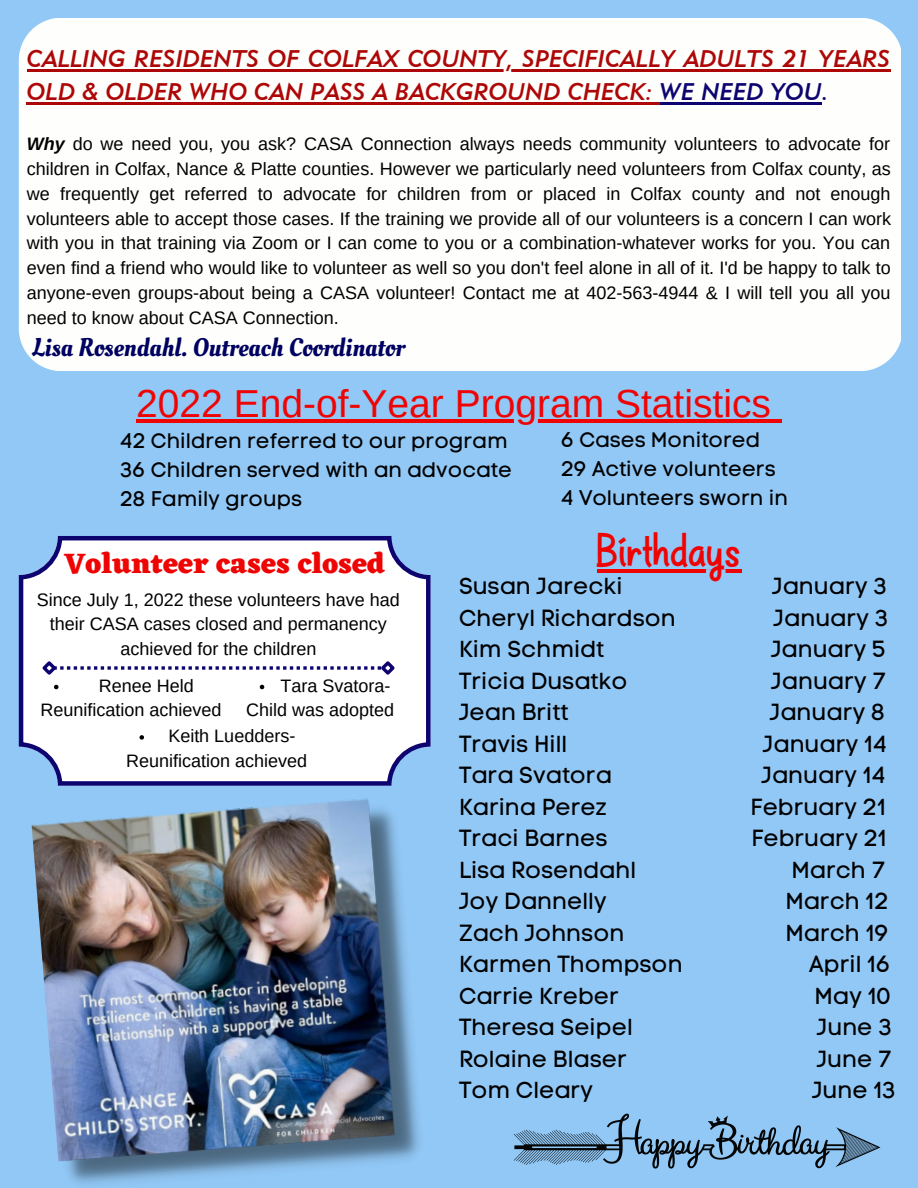
<style>
.page{position:relative;width:918px;height:1188px;background:#92c8f6}
.page>*{position:absolute;margin:0;border:0;box-sizing:border-box;transform-origin:0 0}
.t1{font:40.5px "Bill Jack";color:#ef0404}
.t2{font:39px "Arimo";color:#ef0404}
.t3{font:800 29.25px "Eczar";color:#ef0404}
.t4{font:25.5px "Oleo Script";color:#000060}
.t5{font:24px/32.7px "Geometric 415 BT Medium Italic A";color:#ad0707}
.t6{font:23.1px "Code Pro Normal LC";color:#000}
.t7{font:21px/29.2px "Code Pro Normal LC";color:#000}
.t8{font:18px/24.8px "Arimo";color:#000;text-align:justify}
.s1{color:#0d0470}
.s2{font-weight:700;font-style:italic}
</style>
<div class="page">
<svg style="left:19px;top:536px;width:412px;height:250px;background:#eaedf5"></svg>
<svg style="left:39px;top:658px;width:359px;height:20px;background:#e5e5f0"></svg>
<div style="left:19px;top:18px;width:882px;height:353px;background:#fefffc"></div>
<img style="left:32px;top:798px;width:387px;height:386px">
<svg style="left:514px;top:1114px;width:367px;height:55px"></svg>
<hr style="left:27px;top:69px;width:863px;height:3px;background:#ad0707">
<hr style="left:27px;top:102px;width:633px;height:2px;background:#ad0707">
<hr style="left:660px;top:102px;width:162px;height:2px;background:#0d0470">
<hr style="left:136px;top:419px;width:635px;height:3px;background:#ef0404">
<svg style="left:771px;top:419px;width:11px;height:3px"></svg>
<svg style="left:260px;top:685px;width:4px;height:4px"></svg>
<svg style="left:140px;top:735px;width:4px;height:5px"></svg>
<hr style="left:597px;top:570px;width:145px;height:3px;background:#ef0404">
<svg style="left:54px;top:685px;width:4px;height:4px"></svg>
<h3 class="t5" style="left:27px;top:42px;width:865px">CALLING RESIDENTS OF COLFAX COUNTY, SPECIFICALLY ADULTS 21 YEARS<br>OLD &amp; OLDER WHO CAN PASS A BACKGROUND CHECK: <span class="s1">WE NEED YOU.</span></h3>
<p class="t8" style="left:27px;top:132px;width:866px"><span class="s2">Why</span> do we need you, you ask? CASA Connection always needs community volunteers to advocate for children in Colfax, Nance &amp; Platte counties. However we particularly need volunteers from Colfax county, as we frequently get referred to advocate for children from or placed in Colfax county and not enough volunteers able to accept those cases. If the training we provide all of our volunteers is a concern I can work with you in that training via Zoom or I can come to you or a combination-whatever works for you. You can even find a friend who would like to volunteer as well so you don't feel alone in all of it. I'd be happy to talk to anyone-even groups-about being a CASA volunteer! Contact me at 402-563-4944 &amp; I will tell you all you need to know about CASA Connection.</p>
<h3 class="t4" style="left:32px;top:331px;width:374px">Lisa Rosendahl. Outreach Coordinator</h3>
<h2 class="t2" style="left:136px;top:381px;width:636px">2022 End-of-Year Program Statistics</h2>
<p class="t7" style="left:561px;top:425px;width:228px">6 Cases Monitored<br>29 Active volunteers<br>4 Volunteers sworn in</p>
<p class="t7" style="left:120px;top:426px;width:393px">42 Children referred to our program<br>36 Children served with an advocate<br>28 Family groups</p>
<h3 class="t3" style="left:64px;top:546px;width:322px">Volunteer cases closed</h3>
<p class="t8" style="left:37px;top:587px;width:365px;text-align:center">Since July 1, 2022 these volunteers have had their CASA cases closed and permanency achieved for the children</p>
<p class="t8" style="left:281px;top:673px;width:111px">Tara Svatora-</p>
<p class="t8" style="left:246px;top:698px;width:150px">Child was adopted</p>
<p class="t8" style="left:168px;top:723px;width:129px">Keith Luedders-</p>
<p class="t8" style="left:126px;top:748px;width:183px">Reunification achieved</p>
<p class="t8" style="left:40px;top:673px;width:183px;text-indent:58px">Renee Held<br>Reunification achieved</p>
<h1 class="t1" style="left:597px;top:524px;width:146px">Birthdays</h1>
<p class="t6" style="left:459px;top:573px;width:165px">Susan Jarecki</p>
<p class="t6" style="left:772px;top:573px;width:117px">January 3</p>
<p class="t6" style="left:459px;top:604px;width:218px">Cheryl Richardson</p>
<p class="t6" style="left:774px;top:604px;width:117px">January 3</p>
<p class="t6" style="left:459px;top:636px;width:147px">Kim Schmidt</p>
<p class="t6" style="left:771px;top:636px;width:117px">January 5</p>
<p class="t6" style="left:459px;top:667px;width:170px">Tricia Dusatko</p>
<p class="t6" style="left:771px;top:667px;width:117px">January 7</p>
<p class="t6" style="left:459px;top:699px;width:111px">Jean Britt</p>
<p class="t6" style="left:770px;top:699px;width:117px">January 8</p>
<p class="t6" style="left:459px;top:730px;width:110px">Travis Hill</p>
<p class="t6" style="left:763px;top:730px;width:126px">January 14</p>
<p class="t6" style="left:459px;top:762px;width:154px">Tara Svatora</p>
<p class="t6" style="left:762px;top:762px;width:126px">January 14</p>
<p class="t6" style="left:459px;top:793px;width:149px">Karina Perez</p>
<p class="t6" style="left:751px;top:793px;width:137px">February 21</p>
<p class="t6" style="left:459px;top:825px;width:150px">Traci Barnes</p>
<p class="t6" style="left:751px;top:825px;width:137px">February 21</p>
<p class="t6" style="left:459px;top:856px;width:179px">Lisa Rosendahl</p>
<p class="t6" style="left:792px;top:856px;width:96px">March 7</p>
<p class="t6" style="left:459px;top:888px;width:149px">Joy Dannelly</p>
<p class="t6" style="left:785px;top:888px;width:105px">March 12</p>
<p class="t6" style="left:459px;top:919px;width:167px">Zach Johnson</p>
<p class="t6" style="left:786px;top:919px;width:105px">March 19</p>
<p class="t6" style="left:459px;top:951px;width:225px">Karmen Thompson</p>
<p class="t6" style="left:809px;top:951px;width:83px">April 16</p>
<p class="t6" style="left:459px;top:982px;width:161px">Carrie Kreber</p>
<p class="t6" style="left:814px;top:982px;width:78px">May 10</p>
<p class="t6" style="left:459px;top:1014px;width:175px">Theresa Seipel</p>
<p class="t6" style="left:817px;top:1014px;width:77px">June 3</p>
<p class="t6" style="left:459px;top:1045px;width:169px">Rolaine Blaser</p>
<p class="t6" style="left:817px;top:1045px;width:77px">June 7</p>
<p class="t6" style="left:459px;top:1077px;width:136px">Tom Cleary</p>
<p class="t6" style="left:812px;top:1077px;width:86px">June 13</p>
</div>
